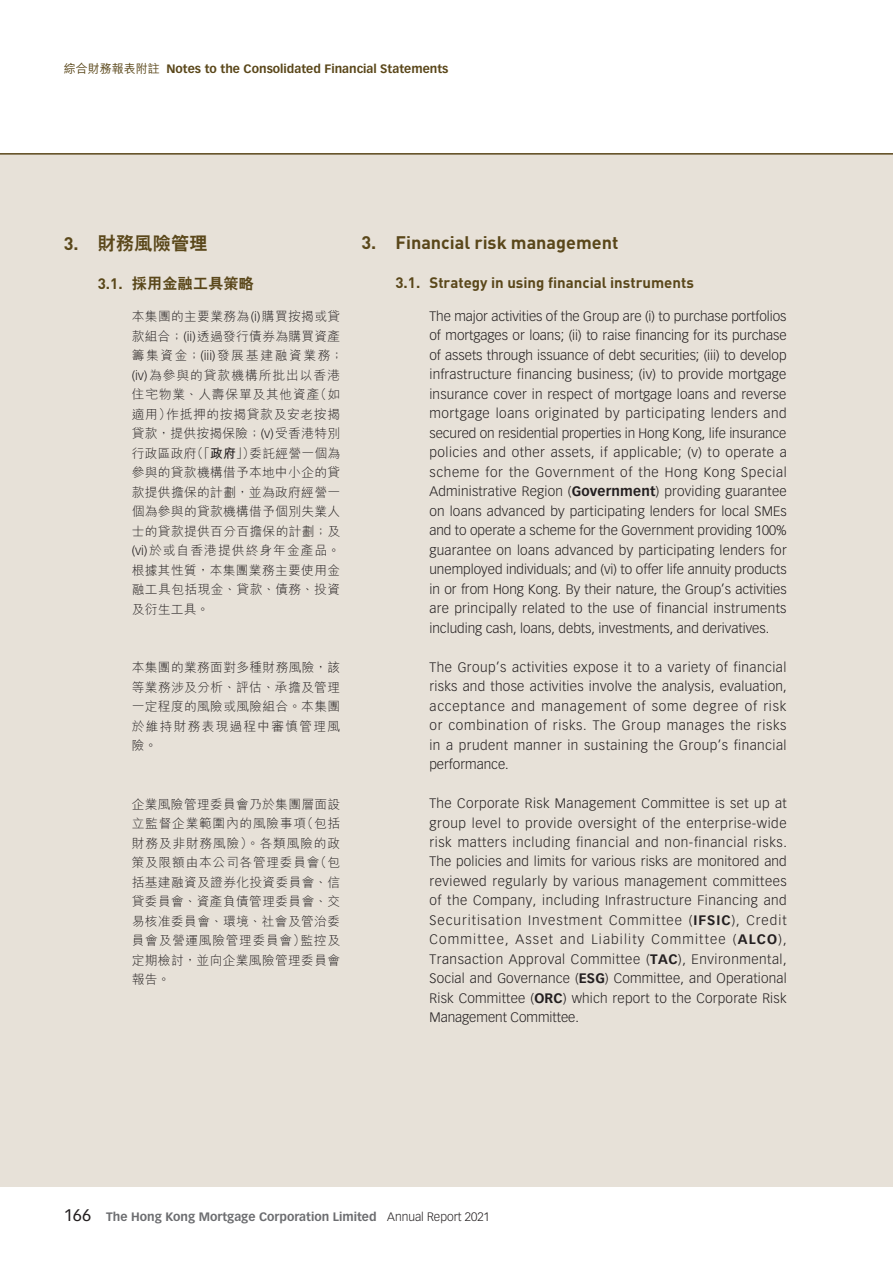
<style>
.page{position:relative;width:893px;height:1263px;background:#fff}
.page>*{position:absolute;margin:0;border:0;box-sizing:border-box;transform-origin:0 0}
.t1{font:700 18px "DIN";color:#5a471a}
.t2{font:800 18px "C Hei 2 HK";letter-spacing:.02em;color:#5a471a}
.t3{font:16.5px "Vectora LT Std";color:#231f20}
.t4{font:700 15px "DIN";color:#5a471a}
.t5{font:800 15px "C Hei 2 HK";letter-spacing:.02em;color:#5a471a}
.t6{font:300 13.5px/19.5px "Vectora LT Std";color:#231f20;text-align:justify}
.t7{font:300 12.75px/19.5px "M Hei HK";letter-spacing:.025em;color:#231f20;text-align:justify}
.t8{font:700 12px "Vectora LT Std";color:#6c6d70}
.t9{font:700 12px "Vectora LT Std";color:#5a471a}
.s1{font-family:"M Hei HK";font-weight:500}
.s2{font-family:"DIN";font-weight:700}
.s3{font-family:"Vectora LT Std"}
.s4{font-weight:700}
.s5{font-weight:300;color:#231f20}
</style>
<div class="page">
<div style="left:0;top:154px;width:893px;height:1032px;background:#e7e1d8"></div>
<hr style="left:0;top:153px;width:893px;height:2px;background:#5a471a">
<p class="t9" style="left:64px;top:62px;width:386px"><span class="s1">綜合財務報表附註</span> Notes to the Consolidated Financial Statements</p>
<h1 class="t2" style="left:64px;top:234px;width:145px"><span class="s2">3.</span> 財務風險管理</h1>
<h2 class="t5" style="left:98px;top:276px;width:158px"><span class="s2">3.1.</span> 採用金融工具策略</h2>
<p class="t7" style="left:132px;top:307px;width:213px;text-align:left">本集團的主要業務為<span class="s3">(i)</span>購買按揭或貸款組合；<span class="s3">(ii)</span>透過發行債券為購買資產籌集資金；<span class="s3">(iii)</span>發展基建融資業務；<span class="s3">(iv)</span>為參與的貸款機構所批出以香港住宅物業、人壽保單及其他資產（如適用）作抵押的按揭貸款及安老按揭貸款，提供按揭保險；<span class="s3">(v)</span>受香港特別行政區政府（「<span class="s4">政府</span>」）委託經營一個為參與的貸款機構借予本地中小企的貸款提供擔保的計劃，並為政府經營一個為參與的貸款機構借予個別失業人士的貸款提供百分百擔保的計劃；及<span class="s3">(vi)</span>於或自香港提供終身年金產品。根據其性質，本集團業務主要使用金融工具包括現金、貸款、債務、投資及衍生工具。</p>
<p class="t7" style="left:132px;top:657px;width:210px">本集團的業務面對多種財務風險，該等業務涉及分析、評估、承擔及管理一定程度的風險或風險組合。本集團於維持財務表現過程中審慎管理風險。</p>
<p class="t7" style="left:132px;top:794px;width:210px">企業風險管理委員會乃於集團層面設立監督企業範圍內的風險事項（包括財務及非財務風險）。各類風險的政策及限額由本公司各管理委員會（包括基建融資及證券化投資委員會、信貸委員會、資產負債管理委員會、交易核准委員會、環境、社會及管治委員會及營運風險管理委員會）監控及定期檢討，並向企業風險管理委員會報告。</p>
<h1 class="t1" style="left:361px;top:231px;width:258px">3. Financial risk management</h1>
<h2 class="t4" style="left:395px;top:273px;width:300px">3.1. Strategy in using financial instruments</h2>
<p class="t6" style="left:429px;top:306px;width:359px">The major activities of the Group are (i) to purchase portfolios of mortgages or loans; (ii) to raise financing for its purchase of assets through issuance of debt securities; (iii) to develop infrastructure financing business; (iv) to provide mortgage insurance cover in respect of mortgage loans and reverse mortgage loans originated by participating lenders and secured on residential properties in Hong Kong, life insurance policies and other assets, if applicable; (v) to operate a scheme for the Government of the Hong Kong Special Administrative Region (<span class="s4">Government</span>) providing guarantee on loans advanced by participating lenders for local SMEs and to operate a scheme for the Government providing 100% guarantee on loans advanced by participating lenders for unemployed individuals; and (vi) to offer life annuity products in or from Hong Kong. By their nature, the Group’s activities are principally related to the use of financial instruments including cash, loans, debts, investments, and derivatives.</p>
<p class="t6" style="left:429px;top:657px;width:359px">The Group’s activities expose it to a variety of financial risks and those activities involve the analysis, evaluation, acceptance and management of some degree of risk or combination of risks. The Group manages the risks in a prudent manner in sustaining the Group’s financial performance.</p>
<p class="t6" style="left:429px;top:794px;width:359px">The Corporate Risk Management Committee is set up at group level to provide oversight of the enterprise-wide risk matters including financial and non-financial risks.<br>The policies and limits for various risks are monitored and reviewed regularly by various management committees of the Company, including Infrastructure Financing and Securitisation Investment Committee (<span class="s4">IFSIC</span>), Credit Committee, Asset and Liability Committee (<span class="s4">ALCO</span>), Transaction Approval Committee (<span class="s4">TAC</span>), Environmental, Social and Governance (<span class="s4">ESG</span>) Committee, and Operational Risk Committee (<span class="s4">ORC</span>) which report to the Corporate Risk Management Committee.</p>
<p class="t3" style="left:64px;top:1205px;width:29px">166</p>
<p class="t8" style="left:106px;top:1209px;width:385px">The Hong Kong Mortgage Corporation Limited <span class="s5">Annual Report 2021</span></p>
</div>
